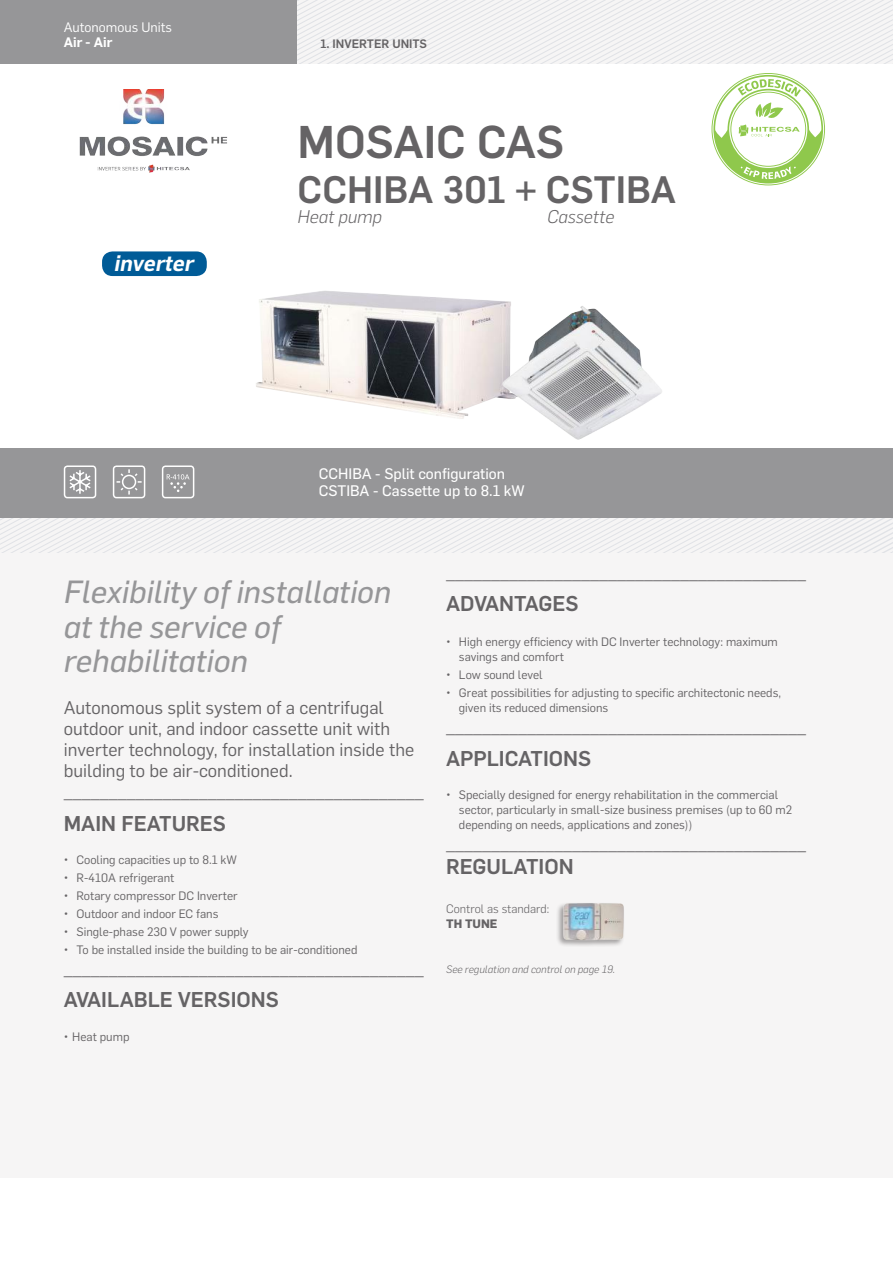
<style>
.page{position:relative;width:893px;height:1263px;background:#fff}
.page>*{position:absolute;margin:0;border:0;box-sizing:border-box;transform-origin:0 0}
.t1{font:500 45px "Flama";color:#656365}
.t2{font:500 37.5px "Flama";color:#656365}
.t3{font:italic 31.5px/34.5px "Flama Basic";color:#969698}
.t4{font:italic 600 21.6px "Flama";color:#fff}
.t5{font:500 21px "Flama";color:#656365}
.t6{font:18px/21px "Flama";color:#656365}
.t7{font:italic 300 18px "Flama";color:#656365}
.t8{font:15px/16.5px "Flama Basic";color:#fff}
.t9{font:13.5px "Flama";color:#fff}
.t10{font:600 13.5px "Flama";color:#fff}
.t11{font:12px/15px "Flama";color:#656365}
.t12{font:300 12px "Flama";color:#656365}
.t13{font:500 12px "Flama";color:#656365}
.t14{font:700 12px "Flama";color:#656365}
.t15{font:italic 300 10.5px "Flama";color:#656365}
</style>
<div class="page">
<div style="left:0;top:517px;width:893px;height:661px;background:#f6f5f5"></div>
<svg style="left:0;top:517px;width:893px;height:36px"></svg>
<div style="left:0;top:448px;width:893px;height:69px;background:#969698"></div>
<div style="left:113px;top:465px;width:32px;height:33px;border:2px solid #fff;border-radius:3px"></div>
<svg style="left:115px;top:468px;width:28px;height:28px"></svg>
<div style="left:64px;top:465px;width:32px;height:33px;border:2px solid #fff;border-radius:3px"></div>
<svg style="left:69px;top:470px;width:22px;height:24px"></svg>
<div style="left:162px;top:465px;width:32px;height:33px;border:2px solid #fff;border-radius:3px"></div>
<svg style="left:167px;top:474px;width:23px;height:18px"></svg>
<div style="left:0;top:0;width:298px;height:64px;background:#969698"></div>
<svg style="left:298px;top:0;width:595px;height:64px"></svg>
<div style="left:102px;top:251px;width:105px;height:25px;background:#005b97;border-radius:10px"></div>
<img style="left:79px;top:90px;width:149px;height:83px">
<img style="left:256px;top:291px;width:243px;height:128px">
<img style="left:499px;top:301px;width:163px;height:139px">
<img style="left:557px;top:903px;width:67px;height:43px">
<svg style="left:711px;top:73px;width:114px;height:112px"></svg>
<p class="t9" style="left:64px;top:18px;width:110px">Autonomous Units</p>
<p class="t10" style="left:64px;top:32px;width:50px">Air - Air</p>
<h3 class="t4" style="left:114px;top:247px;width:81px">inverter</h3>
<p class="t13" style="left:320px;top:35px;width:108px">1. INVERTER UNITS</p>
<h1 class="t1" style="left:298px;top:110px;width:268px">MOSAIC CAS</h1>
<h2 class="t2" style="left:298px;top:163px;width:380px">CCHIBA 301 + CSTIBA</h2>
<h3 class="t7" style="left:298px;top:205px;width:86px">Heat pump</h3>
<h3 class="t7" style="left:547px;top:205px;width:69px">Cassette</h3>
<p class="t8" style="left:319px;top:465px;width:207px">CCHIBA - Split configuration<br>CSTIBA - Cassette up to 8.1 kW</p>
<h3 class="t3" style="left:64px;top:573px;width:329px">Flexibility of installation at the service of rehabilitation</h3>
<h3 class="t6" style="left:64px;top:696px;width:362px">Autonomous split system of a centrifugal outdoor unit, and indoor cassette unit with inverter technology, for installation inside the building to be air-conditioned. ________________________________________</h3>
<h3 class="t5" style="left:64px;top:808px;width:164px">MAIN FEATURES</h3>
<p class="t11" style="left:64px;top:851px;width:175px">• Cooling capacities up to 8.1 kW</p>
<p class="t11" style="left:64px;top:869px;width:112px">• R-410A refrigerant</p>
<p class="t11" style="left:64px;top:887px;width:175px">• Rotary compressor DC Inverter</p>
<p class="t11" style="left:64px;top:905px;width:156px">• Outdoor and indoor EC fans</p>
<p class="t11" style="left:64px;top:923px;width:186px">• Single-phase 230 V power supply</p>
<p class="t11" style="left:64px;top:941px;width:295px">• To be installed inside the building to be air-conditioned</p>
<h3 class="t6" style="left:64px;top:957px;width:362px">________________________________________</h3>
<h3 class="t5" style="left:64px;top:984px;width:217px">AVAILABLE VERSIONS</h3>
<p class="t11" style="left:64px;top:1028px;width:67px">• Heat pump</p>
<h3 class="t6" style="left:446px;top:561px;width:361px">________________________________________</h3>
<h3 class="t5" style="left:446px;top:589px;width:134px">ADVANTAGES</h3>
<p class="t11" style="left:459px;top:634px;width:320px;text-indent:-13px">• High energy efficiency with DC Inverter technology: maximum savings and comfort</p>
<p class="t11" style="left:446px;top:667px;width:98px">• Low sound level</p>
<p class="t11" style="left:459px;top:685px;width:324px;text-indent:-13px">• Great possibilities for adjusting to specific architectonic needs, given its reduced dimensions</p>
<h3 class="t6" style="left:446px;top:715px;width:361px">________________________________________</h3>
<h3 class="t5" style="left:446px;top:743px;width:147px">APPLICATIONS</h3>
<p class="t11" style="left:459px;top:786px;width:335px;text-indent:-13px">• Specially designed for energy rehabilitation in the commercial sector, particularly in small-size business premises (up to 60 m2 depending on needs, applications and zones))</p>
<h3 class="t6" style="left:446px;top:832px;width:361px">________________________________________</h3>
<h3 class="t5" style="left:446px;top:851px;width:129px">REGULATION</h3>
<p class="t12" style="left:446px;top:900px;width:105px">Control as standard:</p>
<p class="t14" style="left:446px;top:915px;width:53px">TH TUNE</p>
<p class="t15" style="left:446px;top:962px;width:170px">See regulation and control on page 19.</p>
</div>
